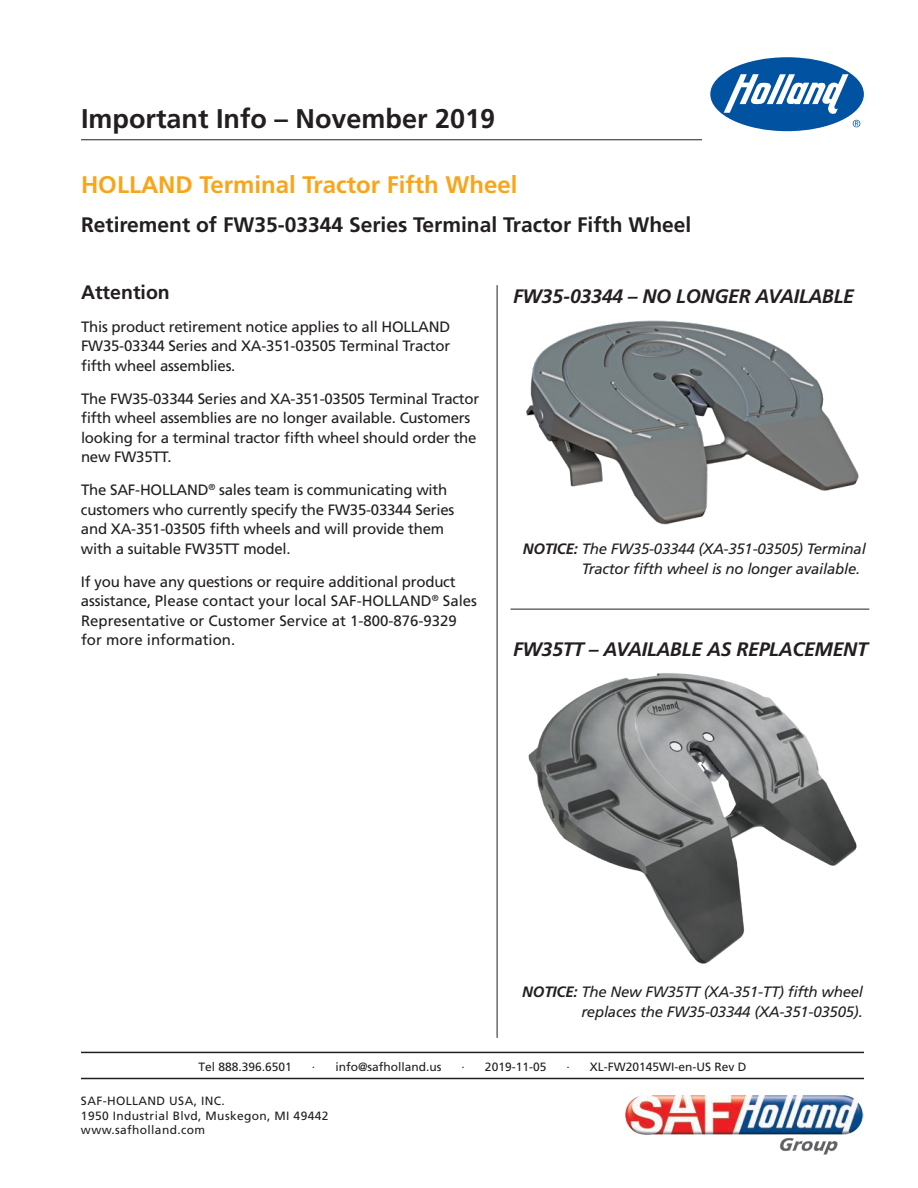
<style>
.page{position:relative;width:918px;height:1188px;background:#fff}
.page>*{position:absolute;margin:0;border:0;box-sizing:border-box;transform-origin:0 0}
.t1{font:700 27px "Frutiger";color:#231f20}
.t2{font:700 24px "Frutiger";color:#f9a51b}
.t3{font:700 21px "Frutiger";color:#231f20}
.t4{font:italic 700 19.5px "Frutiger LT Std";letter-spacing:-.015em;color:#231f20}
.t5{font:700 19.5px "Frutiger";color:#231f20}
.t6{font:15px/19.5px "Frutiger";letter-spacing:-.015em;color:#231f20}
.t7{font:italic 15px/19.5px "Frutiger LT Std";letter-spacing:-.015em;color:#231f20}
.t8{font:12px/14.4px "Frutiger";letter-spacing:.03em;color:#231f20}
.t9{font:12px "Frutiger";color:#231f20}
.s1{font-family:"Frutiger";font-weight:700}
.s2{font-weight:700}
</style>
<div class="page">
<hr style="left:81px;top:139px;width:621px;height:1px;background:#231f20">
<div style="left:710px;top:57px;width:154px;height:74px;background:#0152a1;border-radius:50%"></div>
<svg style="left:724px;top:74px;width:125px;height:40px"></svg>
<svg style="left:853px;top:120px;width:7px;height:7px"></svg>
<hr style="left:81px;top:1052px;width:783px;height:1px;background:#231f20">
<hr style="left:81px;top:1078px;width:783px;height:1px;background:#231f20">
<img style="left:526px;top:320px;width:333px;height:205px">
<hr style="left:497px;top:285px;width:1px;height:753px;background:#231f20">
<img style="left:625px;top:1095px;width:239px;height:60px">
<img style="left:528px;top:673px;width:329px;height:291px">
<hr style="left:511px;top:609px;width:358px;height:1px;background:#231f20">
<h1 class="t1" style="left:81px;top:103px;width:416px">Important Info – November 2019</h1>
<h2 class="t2" style="left:81px;top:171px;width:438px">HOLLAND Terminal Tractor Fifth Wheel</h2>
<h3 class="t3" style="left:81px;top:212px;width:612px">Retirement of FW35-03344 Series Terminal Tractor Fifth Wheel</h3>
<h3 class="t5" style="left:81px;top:280px;width:90px">Attention</h3>
<p class="t6" style="left:81px;top:317px;width:371px;text-align:justify">This product retirement notice applies to all HOLLAND FW35-03344 Series and XA-351-03505 Terminal Tractor fifth wheel assemblies.</p>
<p class="t6" style="left:81px;top:389px;width:400px">The FW35-03344 Series and XA-351-03505 Terminal Tractor fifth wheel assemblies are no longer available. Customers looking for a terminal tractor fifth wheel should order the new FW35TT.</p>
<p class="t6" style="left:81px;top:480px;width:375px">The SAF-HOLLAND<sup>®</sup> sales team is communicating with customers who currently specify the FW35-03344 Series and XA-351-03505 fifth wheels and will provide them with a suitable FW35TT model.</p>
<p class="t6" style="left:81px;top:572px;width:398px">If you have any questions or require additional product assistance, Please contact your local SAF-HOLLAND<sup>®</sup> Sales Representative or Customer Service at 1-800-876-9329 for more information.</p>
<h3 class="t4" style="left:513px;top:284px;width:343px">FW35-03344 – NO LONGER AVAILABLE</h3>
<p class="t7" style="left:582px;top:540px;width:286px;text-indent:-59px"><span class="s1">NOTICE:</span> The FW35-03344 (XA-351-03505) Terminal<br>Tractor fifth wheel is no longer available.</p>
<h3 class="t4" style="left:513px;top:637px;width:356px">FW35TT – AVAILABLE AS REPLACEMENT</h3>
<p class="t7" style="left:522px;top:982px;width:342px;text-align:right"><span class="s2">NOTICE:</span> The New FW35TT (XA-351-TT) fifth wheel replaces the FW35-03344 (XA-351-03505).</p>
<p class="t9" style="left:199px;top:1060px;width:95px">Tel 888.396.6501</p>
<p class="t9" style="left:312px;top:1060px;width:131px">· info@safholland.us</p>
<p class="t8" style="left:462px;top:1060px;width:86px">· 2019-11-05</p>
<p class="t9" style="left:566px;top:1060px;width:182px">· XL-FW20145WI-en-US Rev D</p>
<p class="t8" style="left:81px;top:1094px;width:249px">SAF-HOLLAND USA, INC.<br>1950 Industrial Blvd, Muskegon, MI 49442 www.safholland.com</p>
</div>
